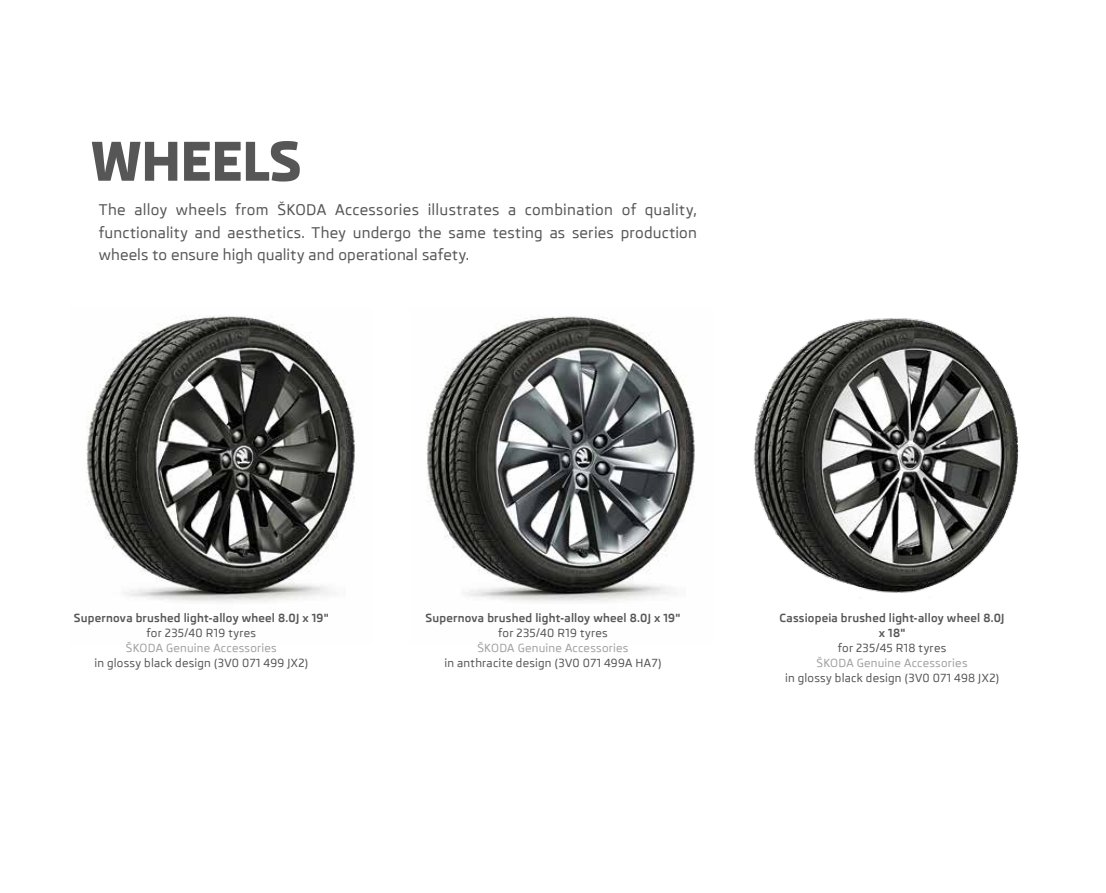
<style>
.page{position:relative;width:1106px;height:893px;background:#fff}
.page>*{position:absolute;margin:0;border:0;box-sizing:border-box;transform-origin:0 0}
.t1{font:800 54px "Skoda Pro";letter-spacing:-.02em;color:#565656}
.t2{font:500 15px/22.5px "Skoda Pro";letter-spacing:.01em;color:#565656;text-align:justify}
.t3{font:500 11.4px "Skoda Pro";letter-spacing:.02em;color:#565656}
.t4{font:700 11.4px/15px "Skoda Pro";letter-spacing:.02em;color:#565656;text-align:center}
.t5{font:500 11.4px "Skoda Pro";letter-spacing:.02em;color:#a0a1a1}
</style>
<div class="page">
<img style="left:86px;top:316px;width:269px;height:286px">
<img style="left:426px;top:316px;width:269px;height:286px">
<img style="left:754px;top:318px;width:265px;height:275px">
<h1 class="t1" style="left:90px;top:129px;width:213px">WHEELS</h1>
<p class="t2" style="left:99px;top:199px;width:599px">The alloy wheels from ŠKODA Accessories illustrates a combination of quality, functionality and aesthetics. They undergo the same testing as series production wheels to ensure high quality and operational safety.</p>
<p class="t4" style="left:74px;top:611px;width:256px">Supernova brushed light-alloy wheel 8.0J x 19"</p>
<p class="t3" style="left:147px;top:627px;width:111px">for 235/40 R19 tyres</p>
<p class="t5" style="left:126px;top:642px;width:152px">ŠKODA Genuine Accessories</p>
<p class="t3" style="left:94px;top:657px;width:215px">in glossy black design (3V0 071 499 JX2)</p>
<p class="t4" style="left:425px;top:611px;width:256px">Supernova brushed light-alloy wheel 8.0J x 19"</p>
<p class="t3" style="left:498px;top:627px;width:111px">for 235/40 R19 tyres</p>
<p class="t5" style="left:477px;top:642px;width:152px">ŠKODA Genuine Accessories</p>
<p class="t3" style="left:444px;top:657px;width:218px">in anthracite design (3V0 071 499A HA7)</p>
<p class="t4" style="left:779px;top:611px;width:226px">Cassiopeia brushed light-alloy wheel 8.0J x 18"</p>
<p class="t3" style="left:838px;top:642px;width:110px">for 235/45 R18 tyres</p>
<p class="t5" style="left:816px;top:657px;width:152px">ŠKODA Genuine Accessories</p>
<p class="t3" style="left:785px;top:672px;width:215px">in glossy black design (3V0 071 498 JX2)</p>
</div>
